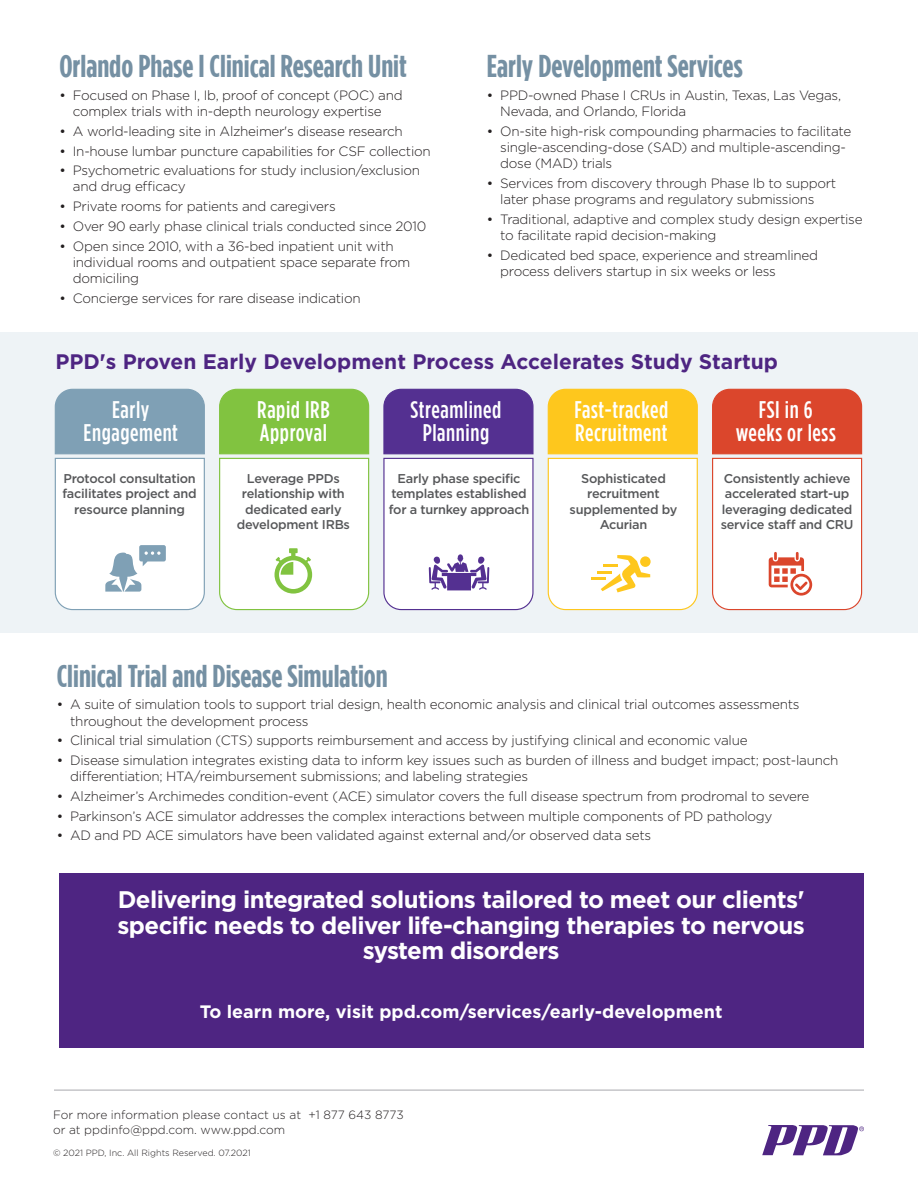
<style>
.page{position:relative;width:918px;height:1188px;background:#fff}
.page>*{position:absolute;margin:0;border:0;box-sizing:border-box;transform-origin:0 0}
.sub_head_1__grey{font:700 31.5px "Gotham Condensed";color:#7590a3}
.body_bulleted_1__las{font:700 24px/25.5px "Gotham";letter-spacing:-.025em;color:#fff;text-align:center}
.sub_head_1__grey-2{font:500 24px/22.5px "Gotham Condensed";letter-spacing:.025em;color:#fff;text-align:center}
.body_copy{font:700 21px "Gotham";color:#4e2582}
.body_bulleted_1__las-2{font:700 18px "Gotham";color:#fff}
.body_bulleted_1{font:300 13.5px/16.2px "Gotham";letter-spacing:-.02em;color:#231f20}
.body_bulleted_1-2{font:500 12.75px/15.3px "Gotham";letter-spacing:-.02em;color:#57585a;text-align:center}
.t1{font:300 12px/14.4px "Gotham";color:#231f20}
.t2{font:300 9px "Gotham";color:#231f20}
.s1{font-weight:400}
</style>
<div class="page">
<svg style="left:762px;top:1125px;width:102px;height:30px"></svg>
<hr style="left:54px;top:1090px;width:810px;height:1px;background:#a8a9ad">
<div style="left:59px;top:873px;width:805px;height:174px;background:#4e2582"></div>
<div style="left:0;top:333px;width:918px;height:300px;background:#eef3f6"></div>
<svg style="left:54px;top:388px;width:151px;height:223px;background:#d2dde5"></svg>
<svg style="left:547px;top:388px;width:151px;height:223px;background:#feebb3"></svg>
<svg style="left:383px;top:388px;width:151px;height:223px;background:#c3b7d8"></svg>
<svg style="left:219px;top:388px;width:151px;height:223px;background:#d4eabf"></svg>
<svg style="left:712px;top:388px;width:151px;height:223px;background:#f2c0b8"></svg>
<h4 class="sub_head_1__grey" style="left:59px;top:49px;width:349px">Orlando Phase I Clinical Research Unit</h4>
<p class="body_bulleted_1" style="left:59px;top:87px;width:345px;text-align:center"><span class="s1">•</span> Focused on Phase I, Ib, proof of concept (POC) and complex trials with in-depth neurology expertise</p>
<p class="body_bulleted_1" style="left:59px;top:123px;width:345px"><span class="s1">•</span> A world-leading site in Alzheimer's disease research</p>
<p class="body_bulleted_1" style="left:59px;top:142px;width:373px"><span class="s1">•</span> In-house lumbar puncture capabilities for CSF collection</p>
<p class="body_bulleted_1" style="left:73px;top:162px;width:349px;text-indent:-14px"><span class="s1">•</span> Psychometric evaluations for study inclusion/exclusion and drug efficacy</p>
<p class="body_bulleted_1" style="left:59px;top:198px;width:278px"><span class="s1">•</span> Private rooms for patients and caregivers</p>
<p class="body_bulleted_1" style="left:59px;top:218px;width:368px"><span class="s1">•</span> Over 90 early phase clinical trials conducted since 2010</p>
<p class="body_bulleted_1" style="left:73px;top:237px;width:339px;text-indent:-14px"><span class="s1">•</span> Open since 2010, with a 36-bed inpatient unit with individual rooms and outpatient space separate from domiciling</p>
<p class="body_bulleted_1" style="left:59px;top:289px;width:303px"><span class="s1">•</span> Concierge services for rare disease indication</p>
<h4 class="sub_head_1__grey" style="left:487px;top:49px;width:257px">Early Development Services</h4>
<p class="body_bulleted_1" style="left:500px;top:87px;width:342px;text-indent:-14px"><span class="s1">•</span> PPD-owned Phase I CRUs in Austin, Texas, Las Vegas,<br>Nevada, and Orlando, Florida</p>
<p class="body_bulleted_1" style="left:500px;top:123px;width:352px;text-indent:-14px"><span class="s1">•</span> On-site high-risk compounding pharmacies to facilitate single-ascending-dose (SAD) and multiple-ascending&shy;dose (MAD) trials</p>
<p class="body_bulleted_1" style="left:500px;top:175px;width:338px;text-indent:-14px"><span class="s1">•</span> Services from discovery through Phase Ib to support later phase programs and regulatory submissions</p>
<p class="body_bulleted_1" style="left:500px;top:211px;width:364px;text-indent:-14px"><span class="s1">•</span> Traditional, adaptive and complex study design expertise to facilitate rapid decision-making</p>
<p class="body_bulleted_1" style="left:500px;top:247px;width:319px;text-indent:-14px"><span class="s1">•</span> Dedicated bed space, experience and streamlined process delivers startup in six weeks or less</p>
<p class="body_copy" style="left:56px;top:347px;width:724px">PPD's Proven Early Development Process Accelerates Study Startup</p>
<h4 class="sub_head_1__grey-2" style="left:84px;top:398px;width:96px">Early<br>Engagement</h4>
<h4 class="sub_head_1__grey-2" style="left:257px;top:398px;width:74px;text-align:left">Rapid IRB<br>Approval</h4>
<h4 class="sub_head_1__grey-2" style="left:410px;top:398px;width:92px">Streamlined<br>Planning</h4>
<h4 class="sub_head_1__grey-2" style="left:575px;top:398px;width:95px;text-align:left">Fast-tracked<br>Recruitment</h4>
<h4 class="sub_head_1__grey-2" style="left:736px;top:398px;width:102px">FSI in 6 weeks or less</h4>
<p class="body_bulleted_1-2" style="left:63px;top:471px;width:135px">Protocol consultation facilitates project and resource planning</p>
<p class="body_bulleted_1-2" style="left:237px;top:471px;width:115px">Leverage PPDs relationship with dedicated early development IRBs</p>
<p class="body_bulleted_1-2" style="left:389px;top:471px;width:142px">Early phase specific templates established for a turnkey approach</p>
<p class="body_bulleted_1-2" style="left:721px;top:471px;width:134px">Consistently achieve accelerated start-up leveraging dedicated service staff and CRU</p>
<p class="body_bulleted_1-2" style="left:570px;top:471px;width:109px">Sophisticated recruitment supplemented by<br>Acurian</p>
<h4 class="sub_head_1__grey" style="left:57px;top:658px;width:333px">Clinical Trial and Disease Simulation</h4>
<p class="body_bulleted_1" style="left:70px;top:696px;width:731px;text-indent:-14px"><span class="s1">•</span> A suite of simulation tools to support trial design, health economic analysis and clinical trial outcomes assessments throughout the development process</p>
<p class="body_bulleted_1" style="left:57px;top:732px;width:692px"><span class="s1">•</span> Clinical trial simulation (CTS) supports reimbursement and access by justifying clinical and economic value</p>
<p class="body_bulleted_1" style="left:70px;top:752px;width:770px;text-indent:-14px"><span class="s1">•</span> Disease simulation integrates existing data to inform key issues such as burden of illness and budget impact; post-launch differentiation; HTA/reimbursement submissions; and labeling strategies</p>
<p class="body_bulleted_1" style="left:57px;top:788px;width:754px"><span class="s1">•</span> Alzheimer’s Archimedes condition-event (ACE) simulator covers the full disease spectrum from prodromal to severe</p>
<p class="body_bulleted_1" style="left:57px;top:807px;width:717px"><span class="s1">•</span> Parkinson’s ACE simulator addresses the complex interactions between multiple components of PD pathology</p>
<p class="body_bulleted_1" style="left:57px;top:827px;width:596px"><span class="s1">•</span> AD and PD ACE simulators have been validated against external and/or observed data sets</p>
<p class="body_bulleted_1__las" style="left:118px;top:887px;width:689px">Delivering integrated solutions tailored to meet our clients' specific needs to deliver life-changing therapies to nervous system disorders</p>
<p class="body_bulleted_1__las-2" style="left:200px;top:999px;width:524px">To learn more, visit ppd.com/services/early-development</p>
<p class="t1" style="left:53px;top:1108px;width:352px">For more information please contact us at +1 877 643 8773 or at ppdinfo@ppd.com. www.ppd.com</p>
<p class="t2" style="left:53px;top:1147px;width:199px">© 2021 PPD, Inc. All Rights Reserved. 07.2021</p>
</div>
